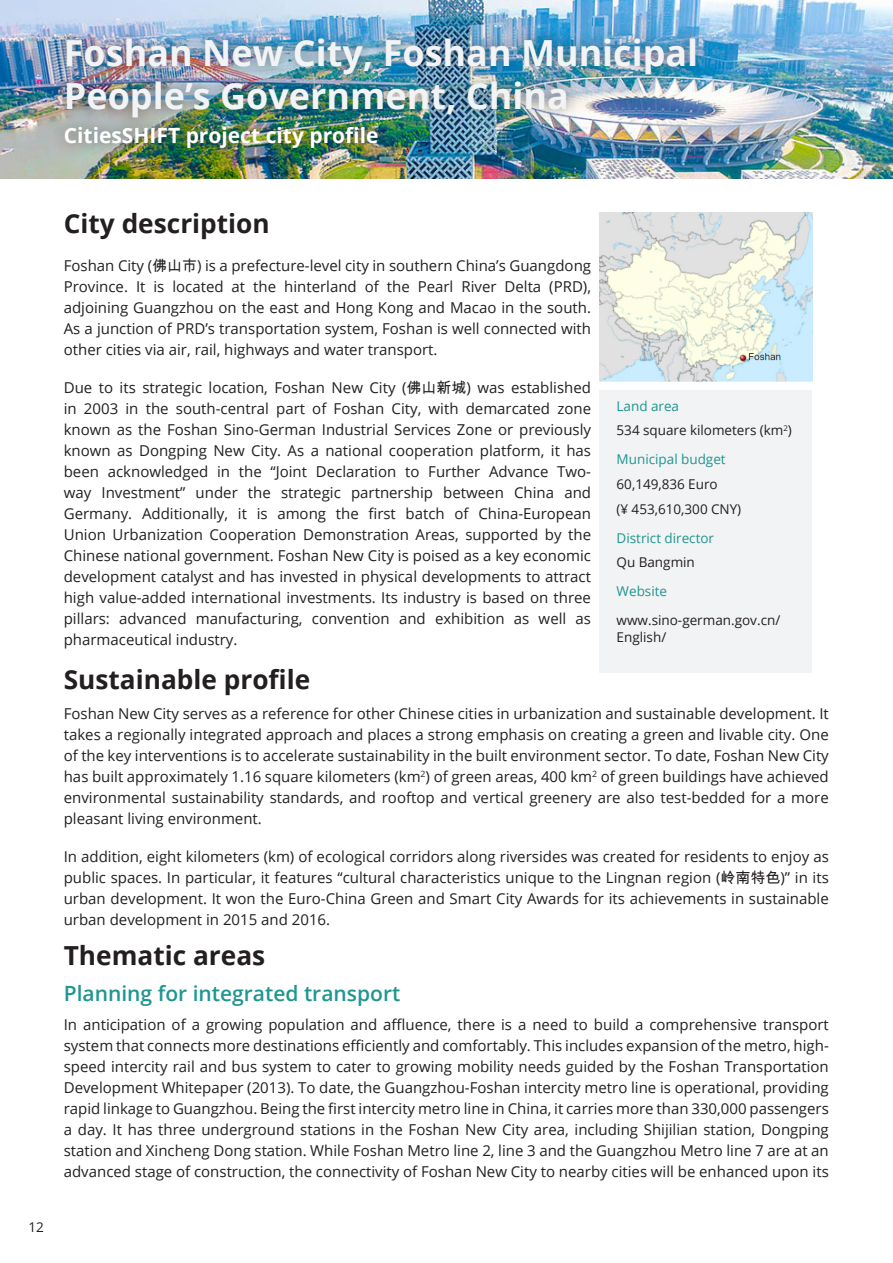
<style>
.page{position:relative;width:893px;height:1263px;background:#fff}
.page>*{position:absolute;margin:0;border:0;box-sizing:border-box;transform-origin:0 0}
.t1{font:700 36px/43.2px "Open Sans";color:#f2f3f4}
.subtitle{font:700 26.25px "Open Sans";color:#231f20}
.subtitle-2{font:600 21px "Open Sans";color:#1f9690}
.t2{font:700 21px "Open Sans";color:#fff}
.t3{font:15px/21px "Open Sans";color:#231f20;text-align:justify}
.Box_Text{font:13.5px "Open Sans";color:#231f20}
.Box_Heading{font:13.5px "Open Sans";color:#1f9690}
.Box_Heading-2{font:13.5px/16.2px "Open Sans";color:#231f20}
.s1{font-family:"Arial Unicode MS"}
</style>
<div class="page">
<img style="left:0;top:0;width:893px;height:179px">
<img style="left:600px;top:213px;width:212px;height:168px">
<hr style="left:892px;top:1151px;width:1px;height:36px;background:#f2f3f4">
<div style="left:51px;top:25px;width:658px;height:136px;background:#231f20;opacity:.5"></div>
<div style="left:600px;top:391px;width:212px;height:282px;background:#f2f3f4"></div>
<p class="t1" style="left:64px;top:30px;width:636px">Foshan New City, Foshan Municipal<br>People’s Government, China</p>
<p class="t2" style="left:64px;top:120px;width:316px">CitiesSHIFT project city profile</p>
<p class="Box_Heading-2" style="left:28px;top:1219px;width:17px">12</p>
<p class="subtitle" style="left:64px;top:205px;width:207px">City description</p>
<p class="t3" style="left:64px;top:254px;width:529px">Foshan City (<span class="s1">佛山市</span>) is a prefecture-level city in southern China’s Guangdong Province. It is located at the hinterland of the Pearl River Delta (PRD), adjoining Guangzhou on the east and Hong Kong and Macao in the south.<br>As a junction of PRD’s transportation system, Foshan is well connected with other cities via air, rail, highways and water transport.</p>
<p class="t3" style="left:64px;top:376px;width:529px">Due to its strategic location, Foshan New City (<span class="s1">佛山新城</span>) was established in 2003 in the south-central part of Foshan City, with demarcated zone known as the Foshan Sino-German Industrial Services Zone or previously known as Dongping New City. As a national cooperation platform, it has been acknowledged in the “Joint Declaration to Further Advance Two&shy;way Investment” under the strategic partnership between China and Germany. Additionally, it is among the first batch of China-European Union Urbanization Cooperation Demonstration Areas, supported by the Chinese national government. Foshan New City is poised as a key economic development catalyst and has invested in physical developments to attract high value-added international investments. Its industry is based on three pillars: advanced manufacturing, convention and exhibition as well as pharmaceutical industry.</p>
<p class="subtitle" style="left:64px;top:661px;width:248px">Sustainable profile</p>
<p class="t3" style="left:64px;top:702px;width:767px">Foshan New City serves as a reference for other Chinese cities in urbanization and sustainable development. It takes a regionally integrated approach and places a strong emphasis on creating a green and livable city. One of the key interventions is to accelerate sustainability in the built environment sector. To date, Foshan New City has built approximately 1.16 square kilometers (km<sup>2</sup>) of green areas, 400 km<sup>2</sup> of green buildings have achieved environmental sustainability standards, and rooftop and vertical greenery are also test-bedded for a more pleasant living environment.</p>
<p class="t3" style="left:64px;top:845px;width:767px">In addition, eight kilometers (km) of ecological corridors along riversides was created for residents to enjoy as public spaces. In particular, it features “cultural characteristics unique to the Lingnan region (<span class="s1">岭南特色</span>)” in its urban development. It won the Euro-China Green and Smart City Awards for its achievements in sustainable urban development in 2015 and 2016.</p>
<p class="subtitle" style="left:64px;top:937px;width:203px">Thematic areas</p>
<p class="subtitle-2" style="left:64px;top:979px;width:338px">Planning for integrated transport</p>
<p class="t3" style="left:64px;top:1014px;width:767px">In anticipation of a growing population and affluence, there is a need to build a comprehensive transport system that connects more destinations efficiently and comfortably. This includes expansion of the metro, high&shy;speed intercity rail and bus system to cater to growing mobility needs guided by the Foshan Transportation Development Whitepaper (2013). To date, the Guangzhou-Foshan intercity metro line is operational, providing rapid linkage to Guangzhou. Being the first intercity metro line in China, it carries more than 330,000 passengers a day. It has three underground stations in the Foshan New City area, including Shijilian station, Dongping station and Xincheng Dong station. While Foshan Metro line 2, line 3 and the Guangzhou Metro line 7 are at an advanced stage of construction, the connectivity of Foshan New City to nearby cities will be enhanced upon its</p>
<p class="Box_Heading" style="left:617px;top:397px;width:64px">Land area</p>
<p class="Box_Text" style="left:617px;top:421px;width:177px">534 square kilometers (km<sup>2</sup>)</p>
<p class="Box_Heading" style="left:617px;top:450px;width:111px">Municipal budget</p>
<p class="Box_Text" style="left:617px;top:475px;width:103px">60,149,836 Euro</p>
<p class="Box_Text" style="left:617px;top:500px;width:126px">(¥ 453,610,300 CNY)</p>
<p class="Box_Heading" style="left:617px;top:529px;width:99px">District director</p>
<p class="Box_Text" style="left:617px;top:553px;width:80px">Qu Bangmin</p>
<p class="Box_Heading" style="left:617px;top:582px;width:52px">Website</p>
<p class="Box_Heading-2" style="left:617px;top:612px;width:165px">www.sino-german.gov.cn/<br>English/</p>
</div>
